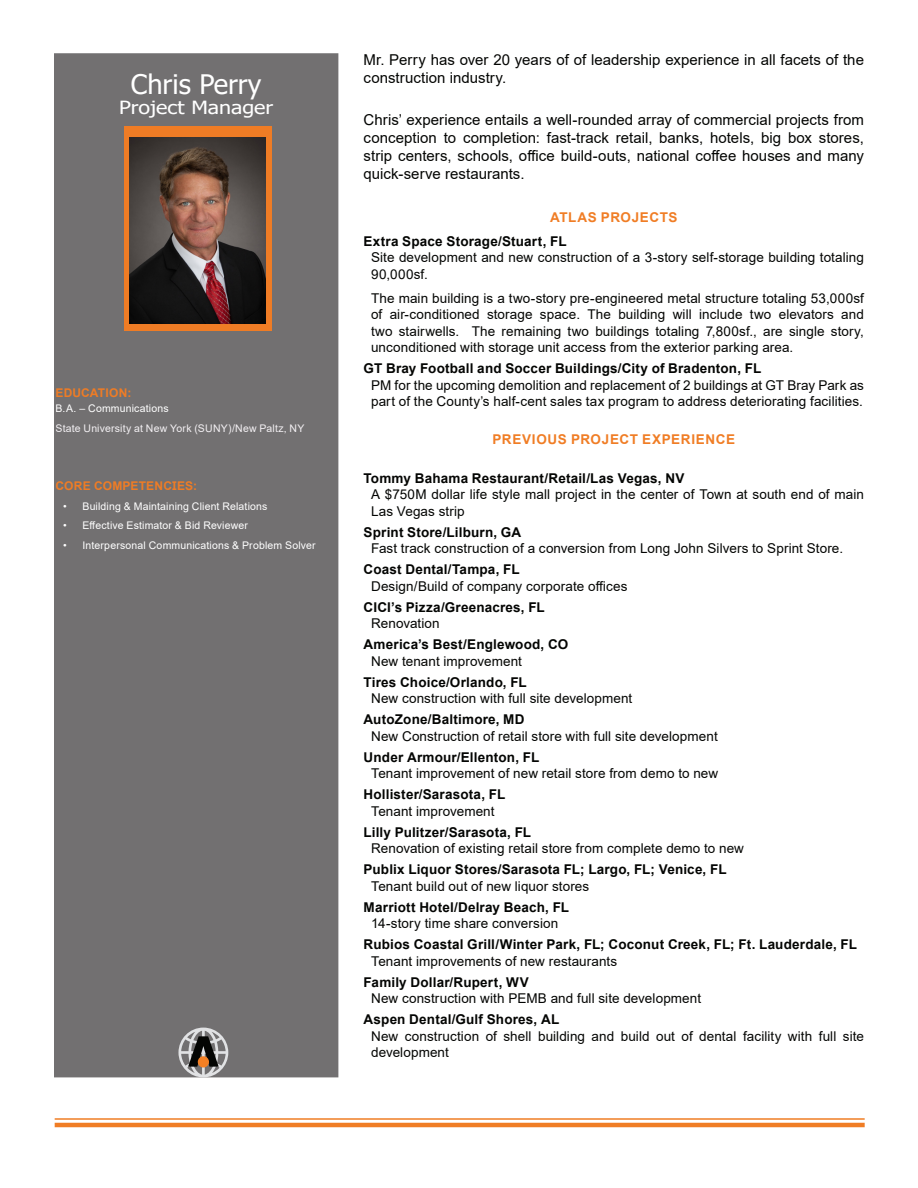
<style>
.page{position:relative;width:918px;height:1188px;background:#fff}
.page>*{position:absolute;margin:0;border:0;box-sizing:border-box;transform-origin:0 0}
.t1{font:26.85px "Tahoma";color:#fff}
.t2{font:18.15px "Tahoma";color:#fff;scale:1.18 1}
.Resume_intro_bio_sec{font:15px/18px "Arial";letter-spacing:.005em;color:#040503}
.Resume_Project_Descr{font:13.5px/16.5px "Arial";letter-spacing:.005em;color:#040503}
.Resume_Project_Title{font:700 13.5px "Arial";letter-spacing:.01em;color:#040503}
.t3{font:700 13.5px "Arial";letter-spacing:.045em;color:#f07d25}
.t4{font:700 12px "Arial";letter-spacing:.015em;color:#ef7c25}
.t5{font:10.5px "Arial";letter-spacing:.015em;color:#fff}
.t6{font:10.5px "Arial";letter-spacing:.015em;color:#f3f0f3}
</style>
<div class="page">
<hr style="left:55px;top:1118px;width:810px;height:2px;background:#f07d25">
<hr style="left:55px;top:1123px;width:810px;height:4px;background:#f07d25">
<div style="left:55px;top:54px;width:283px;height:1023px;background:#727071"></div>
<div style="left:54px;top:53px;width:284px;height:1024px;border:2px solid #727071"></div>
<div style="left:124px;top:126px;width:148px;height:205px;background:#ef7c25"></div>
<img style="left:130px;top:137px;width:136px;height:186px">
<svg style="left:178px;top:1028px;width:50px;height:49px"></svg>
<div style="left:198px;top:1056px;width:11px;height:12px;background:#f48024;border-radius:50%"></div>
<p class="t1" style="left:131px;top:66px;width:132px">Chris Perry</p>
<p class="t2" style="left:119px;top:95px;width:132px">Project Manager</p>
<p class="t4" style="left:56px;top:385px;width:77px">EDUCATION:</p>
<p class="t5" style="left:56px;top:401px;width:115px">B.A. – Communications</p>
<p class="t6" style="left:56px;top:421px;width:250px">State University at New York (SUNY)/New Paltz, NY</p>
<p class="t4" style="left:56px;top:478px;width:143px">CORE COMPETENCIES:</p>
<p class="t5" style="left:63px;top:499px;width:206px">• Building &amp; Maintaining Client Relations</p>
<p class="t5" style="left:63px;top:518px;width:186px">• Effective Estimator &amp; Bid Reviewer</p>
<p class="t5" style="left:63px;top:538px;width:254px">• Interpersonal Communications &amp; Problem Solver</p>
<p class="Resume_intro_bio_sec" style="left:364px;top:51px;width:502px">Mr. Perry has over 20 years of of leadership experience in all facets of the construction industry.</p>
<p class="Resume_intro_bio_sec" style="left:364px;top:111px;width:502px;text-align:justify">Chris’ experience entails a well-rounded array of commercial projects from conception to completion: fast-track retail, banks, hotels, big box stores, strip centers, schools, office build-outs, national coffee houses and many quick-serve restaurants.</p>
<p class="t3" style="left:550px;top:208px;width:129px">ATLAS PROJECTS</p>
<p class="Resume_Project_Title" style="left:364px;top:231px;width:205px">Extra Space Storage/Stuart, FL</p>
<p class="Resume_Project_Descr" style="left:371px;top:249px;width:494px">Site development and new construction of a 3-story self-storage building totaling<br>90,000sf.</p>
<p class="Resume_Project_Descr" style="left:371px;top:290px;width:494px;text-align:justify">The main building is a two-story pre-engineered metal structure totaling 53,000sf of air-conditioned storage space. The building will include two elevators and two stairwells. The remaining two buildings totaling 7,800sf., are single story, unconditioned with storage unit access from the exterior parking area.</p>
<p class="Resume_Project_Title" style="left:364px;top:359px;width:399px">GT Bray Football and Soccer Buildings/City of Bradenton, FL</p>
<p class="Resume_Project_Descr" style="left:371px;top:377px;width:494px">PM for the upcoming demolition and replacement of 2 buildings at GT Bray Park as part of the County’s half-cent sales tax program to address deteriorating facilities.</p>
<p class="t3" style="left:492px;top:429px;width:244px">PREVIOUS PROJECT EXPERIENCE</p>
<p class="Resume_Project_Title" style="left:364px;top:468px;width:322px">Tommy Bahama Restaurant/Retail/Las Vegas, NV</p>
<p class="Resume_Project_Descr" style="left:371px;top:486px;width:494px">A $750M dollar life style mall project in the center of Town at south end of main<br>Las Vegas strip</p>
<p class="Resume_Project_Title" style="left:364px;top:522px;width:159px">Sprint Store/Lilburn, GA</p>
<p class="Resume_Project_Descr" style="left:371px;top:540px;width:474px">Fast track construction of a conversion from Long John Silvers to Sprint Store.</p>
<p class="Resume_Project_Title" style="left:364px;top:560px;width:158px">Coast Dental/Tampa, FL</p>
<p class="Resume_Project_Descr" style="left:371px;top:578px;width:258px">Design/Build of company corporate offices</p>
<p class="Resume_Project_Title" style="left:364px;top:597px;width:183px">CICI’s Pizza/Greenacres, FL</p>
<p class="Resume_Project_Descr" style="left:371px;top:615px;width:70px">Renovation</p>
<p class="Resume_Project_Title" style="left:364px;top:635px;width:206px">America’s Best/Englewood, CO</p>
<p class="Resume_Project_Descr" style="left:371px;top:653px;width:152px">New tenant improvement</p>
<p class="Resume_Project_Title" style="left:364px;top:672px;width:165px">Tires Choice/Orlando, FL</p>
<p class="Resume_Project_Descr" style="left:371px;top:690px;width:263px">New construction with full site development</p>
<p class="Resume_Project_Title" style="left:364px;top:710px;width:162px">AutoZone/Baltimore, MD</p>
<p class="Resume_Project_Descr" style="left:371px;top:728px;width:348px">New Construction of retail store with full site development</p>
<p class="Resume_Project_Title" style="left:364px;top:747px;width:177px">Under Armour/Ellenton, FL</p>
<p class="Resume_Project_Descr" style="left:371px;top:765px;width:349px">Tenant improvement of new retail store from demo to new</p>
<p class="Resume_Project_Title" style="left:364px;top:785px;width:143px">Hollister/Sarasota, FL</p>
<p class="Resume_Project_Descr" style="left:371px;top:803px;width:125px">Tenant improvement</p>
<p class="Resume_Project_Title" style="left:364px;top:822px;width:169px">Lilly Pulitzer/Sarasota, FL</p>
<p class="Resume_Project_Descr" style="left:371px;top:840px;width:374px">Renovation of existing retail store from complete demo to new</p>
<p class="Resume_Project_Title" style="left:364px;top:860px;width:364px">Publix Liquor Stores/Sarasota FL; Largo, FL; Venice, FL</p>
<p class="Resume_Project_Descr" style="left:371px;top:878px;width:220px">Tenant build out of new liquor stores</p>
<p class="Resume_Project_Title" style="left:364px;top:897px;width:207px">Marriott Hotel/Delray Beach, FL</p>
<p class="Resume_Project_Descr" style="left:371px;top:915px;width:189px">14-story time share conversion</p>
<p class="Resume_Project_Title" style="left:364px;top:935px;width:495px">Rubios Coastal Grill/Winter Park, FL; Coconut Creek, FL; Ft. Lauderdale, FL</p>
<p class="Resume_Project_Descr" style="left:371px;top:953px;width:248px">Tenant improvements of new restaurants</p>
<p class="Resume_Project_Title" style="left:364px;top:972px;width:167px">Family Dollar/Rupert, WV</p>
<p class="Resume_Project_Descr" style="left:371px;top:990px;width:332px">New construction with PEMB and full site development</p>
<p class="Resume_Project_Title" style="left:364px;top:1010px;width:197px">Aspen Dental/Gulf Shores, AL</p>
<p class="Resume_Project_Descr" style="left:371px;top:1028px;width:494px">New construction of shell building and build out of dental facility with full site development</p>
</div>
